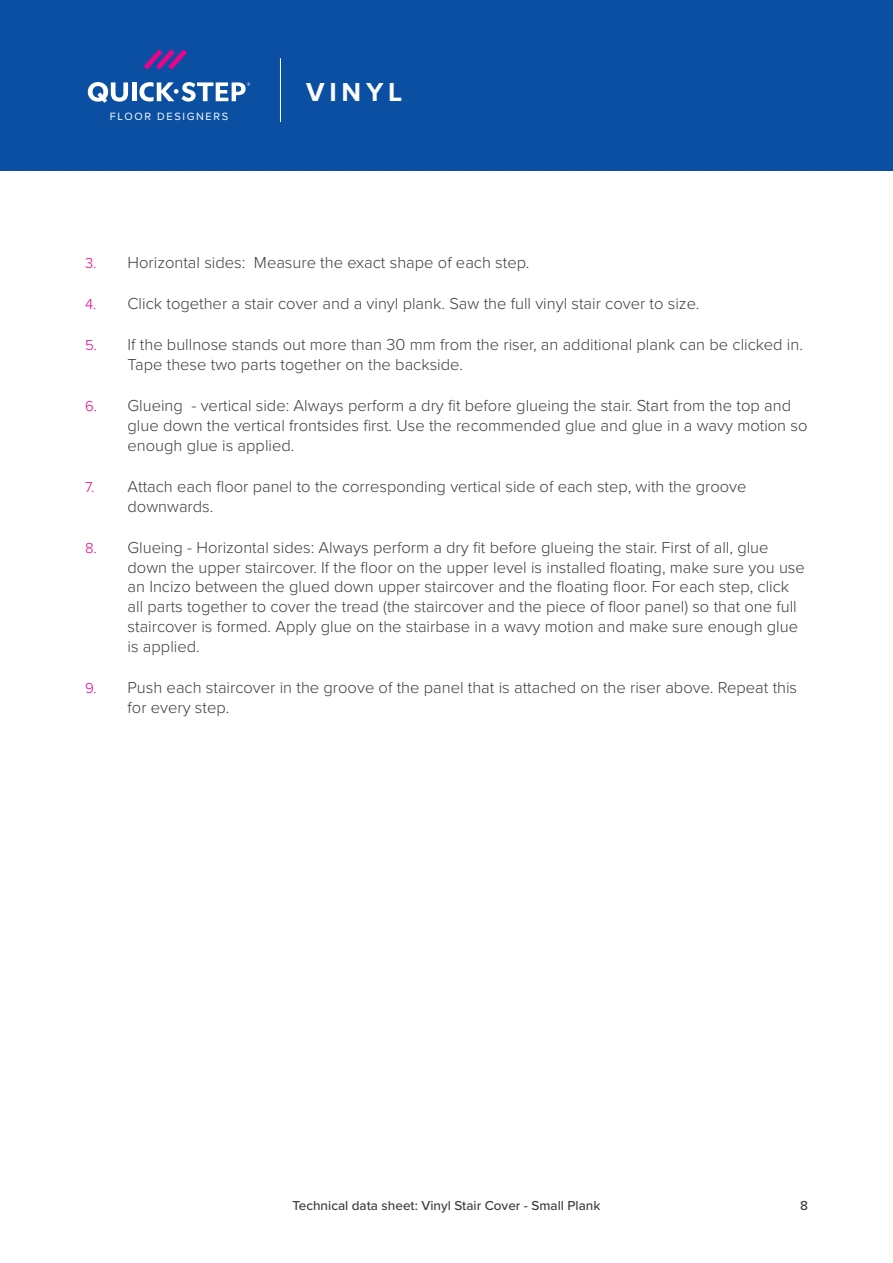
<style>
.page{position:relative;width:893px;height:1263px;background:#fff}
.page>*{position:absolute;margin:0;border:0;box-sizing:border-box;transform-origin:0 0}
.Range{font:700 27px "Proxima Nova";letter-spacing:.175em;color:#fff}
.t1{font:300 16.5px/19.8px "Proxima Nova";color:#3e3e3f}
.t2{font:500 13.5px "Proxima Nova";color:#3e3e3f}
.FloorDesigners{font:10.95px "Proxima Nova";letter-spacing:.15em;color:#fff}
.s1{font-size:15px;color:#ed028c}
</style>
<div class="page">
<div style="left:0;top:0;width:893px;height:170px;background:#0a4fa2"></div>
<hr style="left:280px;top:58px;width:1px;height:64px;background:#fff">
<svg style="left:144px;top:49px;width:43px;height:21px"></svg>
<svg style="left:88px;top:82px;width:40px;height:21px"></svg>
<hr style="left:132px;top:82px;width:4px;height:19px;background:#fff">
<svg style="left:139px;top:82px;width:111px;height:20px"></svg>
<p class="FloorDesigners" style="left:110px;top:108px;width:120px">FLOOR DESIGNERS</p>
<p class="Range" style="left:306px;top:72px;width:98px">VINYL</p>
<p class="t1" style="left:85px;top:252px;width:446px"><span class="s1">3.</span> Horizontal sides: Measure the exact shape of each step.</p>
<p class="t1" style="left:85px;top:293px;width:616px"><span class="s1">4.</span> Click together a stair cover and a vinyl plank. Saw the full vinyl stair cover to size.</p>
<p class="t1" style="left:128px;top:334px;width:677px;text-indent:-43px"><span class="s1">5.</span> If the bullnose stands out more than 30 mm from the riser, an additional plank can be clicked in.<br>Tape these two parts together on the backside.</p>
<p class="t1" style="left:128px;top:395px;width:681px;text-indent:-43px"><span class="s1">6.</span> Glueing - vertical side: Always perform a dry fit before glueing the stair. Start from the top and glue down the vertical frontsides first. Use the recommended glue and glue in a wavy motion so enough glue is applied.</p>
<p class="t1" style="left:128px;top:475px;width:620px;text-indent:-43px"><span class="s1">7.</span> Attach each floor panel to the corresponding vertical side of each step, with the groove downwards.</p>
<p class="t1" style="left:128px;top:536px;width:679px;text-indent:-43px"><span class="s1">8.</span> Glueing - Horizontal sides: Always perform a dry fit before glueing the stair. First of all, glue down the upper staircover. If the floor on the upper level is installed floating, make sure you use an Incizo between the glued down upper staircover and the floating floor. For each step, click all parts together to cover the tread (the staircover and the piece of floor panel) so that one full staircover is formed. Apply glue on the stairbase in a wavy motion and make sure enough glue is applied.</p>
<p class="t1" style="left:128px;top:676px;width:671px;text-indent:-43px"><span class="s1">9.</span> Push each staircover in the groove of the panel that is attached on the riser above. Repeat this for every step.</p>
<p class="t2" style="left:293px;top:1195px;width:309px">Technical data sheet: Vinyl Stair Cover - Small Plank</p>
<p class="t2" style="left:800px;top:1195px;width:9px">8</p>
</div>
